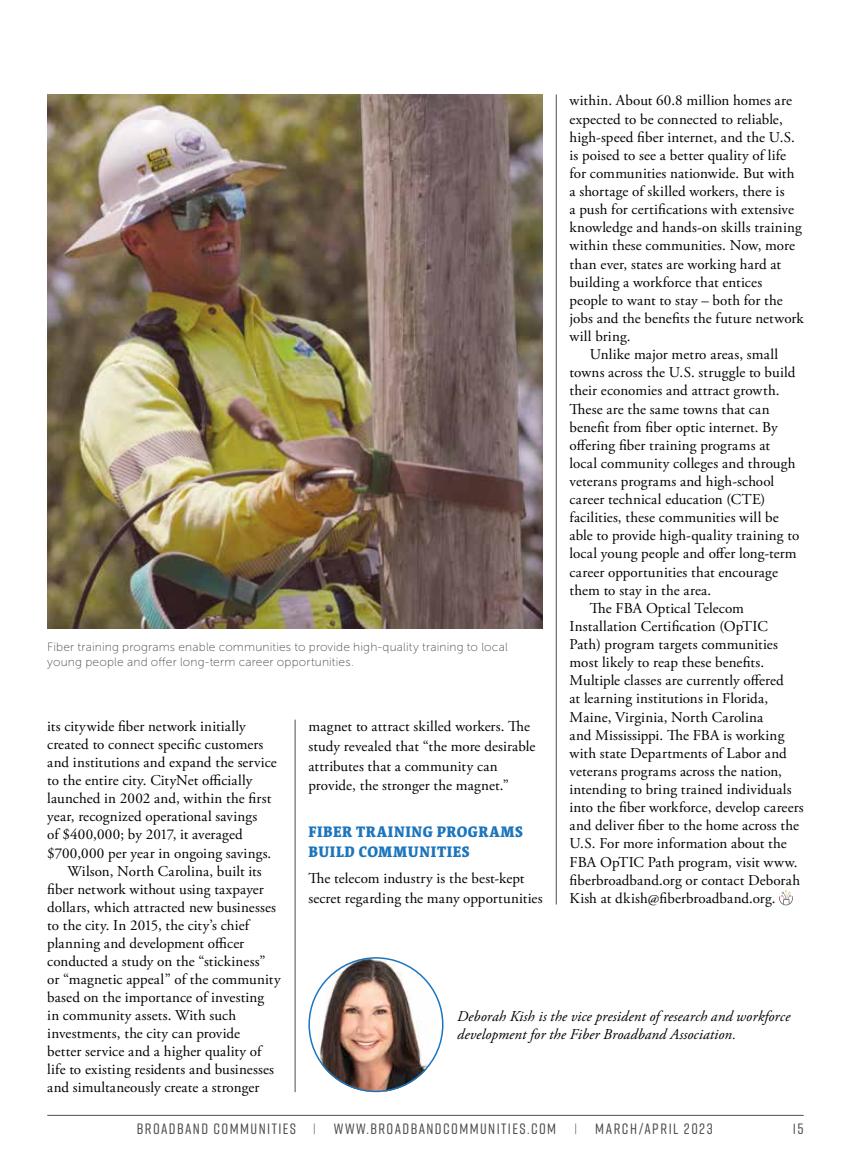
<style>
.page{position:relative;width:851px;height:1161px;background:#fff}
.page>*{position:absolute;margin:0;border:0;box-sizing:border-box;transform-origin:0 0}
.t1{font:15px/19.6px "Adobe Garamond Pro";letter-spacing:.01em;color:#000}
.t2{font:italic 15px/18px "Adobe Garamond Pro";letter-spacing:.005em;color:#000}
.t3{font:500 15px "Rift Soft";letter-spacing:.095em;color:#4d4d4f}
.t4{font:900 15px/19.6px "Acuta";letter-spacing:.035em;color:#1c75bc}
.t5{font:12px/15px "Museo Sans 100";letter-spacing:.015em;color:#4d4d4f}
.s1{font-weight:300;font-size:11.85px}
</style>
<div class="page">
<hr style="left:47px;top:1115px;width:756px;height:1px;background:#4d4d4f">
<hr style="left:556px;top:94px;width:1px;height:810px;background:#4d4d4f">
<hr style="left:295px;top:720px;width:1px;height:372px;background:#4d4d4f">
<svg style="left:779px;top:890px;width:13px;height:15px"></svg>
<img style="left:308px;top:957px;width:135px;height:135px;border-radius:67px">
<img style="left:47px;top:94px;width:495px;height:535px">
<p class="t1" style="left:569px;top:91px;width:224px">within. About 60.8 million homes are</p>
<p class="t1" style="left:569px;top:110px;width:215px">expected to be connected to reliable,</p>
<p class="t1" style="left:569px;top:128px;width:227px">high-speed fiber internet, and the U.S.</p>
<p class="t1" style="left:569px;top:146px;width:218px">is poised to see a better quality of life</p>
<p class="t1" style="left:569px;top:164px;width:226px">for communities nationwide. But with</p>
<p class="t1" style="left:569px;top:182px;width:216px">a shortage of skilled workers, there is</p>
<p class="t1" style="left:569px;top:200px;width:226px">a push for certifications with extensive</p>
<p class="t1" style="left:569px;top:218px;width:234px">knowledge and hands-on skills training</p>
<p class="t1" style="left:569px;top:236px;width:227px">within these communities. Now, more</p>
<p class="t1" style="left:569px;top:255px;width:213px">than ever, states are working hard at</p>
<p class="t1" style="left:569px;top:273px;width:194px">building a workforce that entices</p>
<p class="t1" style="left:569px;top:291px;width:215px">people to want to stay – both for the</p>
<p class="t1" style="left:569px;top:309px;width:235px">jobs and the benefits the future network</p>
<p class="t1" style="left:569px;top:327px;width:62px">will bring.</p>
<p class="t1" style="left:589px;top:345px;width:190px">Unlike major metro areas, small</p>
<p class="t1" style="left:569px;top:363px;width:227px">towns across the U.S. struggle to build</p>
<p class="t1" style="left:569px;top:381px;width:211px">their economies and attract growth.</p>
<p class="t1" style="left:569px;top:399px;width:201px">These are the same towns that can</p>
<p class="t1" style="left:569px;top:418px;width:209px">benefit from fiber optic internet. By</p>
<p class="t1" style="left:569px;top:436px;width:202px">offering fiber training programs at</p>
<p class="t1" style="left:569px;top:454px;width:227px">local community colleges and through</p>
<p class="t1" style="left:569px;top:472px;width:206px">veterans programs and high-school</p>
<p class="t1" style="left:569px;top:490px;width:197px">career technical education (CTE)</p>
<p class="t1" style="left:569px;top:508px;width:210px">facilities, these communities will be</p>
<p class="t1" style="left:569px;top:526px;width:231px">able to provide high-quality training to</p>
<p class="t1" style="left:569px;top:544px;width:228px">local young people and offer long-term</p>
<p class="t1" style="left:569px;top:563px;width:210px">career opportunities that encourage</p>
<p class="t1" style="left:569px;top:581px;width:143px">them to stay in the area.</p>
<p class="t1" style="left:589px;top:599px;width:156px">The FBA Optical Telecom</p>
<p class="t1" style="left:569px;top:617px;width:200px">Installation Certification (OpTIC</p>
<p class="t1" style="left:569px;top:635px;width:210px">Path) program targets communities</p>
<p class="t1" style="left:569px;top:653px;width:196px">most likely to reap these benefits.</p>
<p class="t1" style="left:569px;top:671px;width:216px">Multiple classes are currently offered</p>
<p class="t1" style="left:569px;top:689px;width:200px">at learning institutions in Florida,</p>
<p class="t1" style="left:569px;top:708px;width:195px">Maine, Virginia, North Carolina</p>
<p class="t1" style="left:569px;top:726px;width:216px">and Mississippi. The FBA is working</p>
<p class="t1" style="left:569px;top:744px;width:219px">with state Departments of Labor and</p>
<p class="t1" style="left:569px;top:762px;width:214px">veterans programs across the nation,</p>
<p class="t1" style="left:569px;top:780px;width:224px">intending to bring trained individuals</p>
<p class="t1" style="left:569px;top:798px;width:235px">into the fiber workforce, develop careers</p>
<p class="t1" style="left:569px;top:816px;width:231px">and deliver fiber to the home across the</p>
<p class="t1" style="left:569px;top:834px;width:218px">U.S. For more information about the</p>
<p class="t1" style="left:569px;top:852px;width:229px">FBA OpTIC Path program, visit www.</p>
<p class="t1" style="left:569px;top:871px;width:232px">fiberbroadband.org or contact Deborah</p>
<p class="t1" style="left:569px;top:889px;width:207px">Kish at dkish@fiberbroadband.org.</p>
<p class="t5" style="left:47px;top:640px;width:462px">Fiber training programs enable communities to provide high-quality training to local young people and offer long-term career opportunities.</p>
<p class="t1" style="left:47px;top:717px;width:200px">its citywide fiber network initially</p>
<p class="t1" style="left:47px;top:735px;width:217px">created to connect specific customers</p>
<p class="t1" style="left:47px;top:753px;width:231px">and institutions and expand the service</p>
<p class="t1" style="left:47px;top:771px;width:207px">to the entire city. CityNet officially</p>
<p class="t1" style="left:47px;top:789px;width:225px">launched in 2002 and, within the first</p>
<p class="t1" style="left:47px;top:807px;width:211px">year, recognized operational savings</p>
<p class="t1" style="left:47px;top:825px;width:197px">of $400,000; by 2017, it averaged</p>
<p class="t1" style="left:47px;top:843px;width:225px">$700,000 per year in ongoing savings.</p>
<p class="t1" style="left:68px;top:862px;width:196px">Wilson, North Carolina, built its</p>
<p class="t1" style="left:47px;top:880px;width:218px">fiber network without using taxpayer</p>
<p class="t1" style="left:47px;top:898px;width:230px">dollars, which attracted new businesses</p>
<p class="t1" style="left:47px;top:916px;width:203px">to the city. In 2015, the city’s chief</p>
<p class="t1" style="left:47px;top:934px;width:198px">planning and development officer</p>
<p class="t1" style="left:47px;top:952px;width:220px">conducted a study on the “stickiness”</p>
<p class="t1" style="left:47px;top:970px;width:235px">or “magnetic appeal” of the community</p>
<p class="t1" style="left:47px;top:988px;width:218px">based on the importance of investing</p>
<p class="t1" style="left:47px;top:1006px;width:190px">in community assets. With such</p>
<p class="t1" style="left:47px;top:1024px;width:194px">investments, the city can provide</p>
<p class="t1" style="left:47px;top:1042px;width:216px">better service and a higher quality of</p>
<p class="t1" style="left:47px;top:1060px;width:228px">life to existing residents and businesses</p>
<p class="t1" style="left:47px;top:1078px;width:214px">and simultaneously create a stronger</p>
<p class="t1" style="left:308px;top:717px;width:228px">magnet to attract skilled workers. The study revealed that “the more desirable attributes that a community can provide, the stronger the magnet.”</p>
<p class="t4" style="left:308px;top:822px;width:216px">FIBER TRAINING PROGRAMS<br>BUILD COMMUNITIES</p>
<p class="t1" style="left:308px;top:869px;width:235px">The telecom industry is the best-kept secret regarding the many opportunities</p>
<p class="t2" style="left:457px;top:1008px;width:335px">Deborah Kish is the vice president of research and workforce development for the Fiber Broadband Association.</p>
<p class="t3" style="left:137px;top:1118px;width:577px">BROADBAND COMMUNITIES <span class="s1">|</span> WWW.BROADBANDCOMMUNITIES.COM <span class="s1">|</span> MARCH/APRIL 2023</p>
<p class="t3" style="left:792px;top:1118px;width:12px">15</p>
</div>
